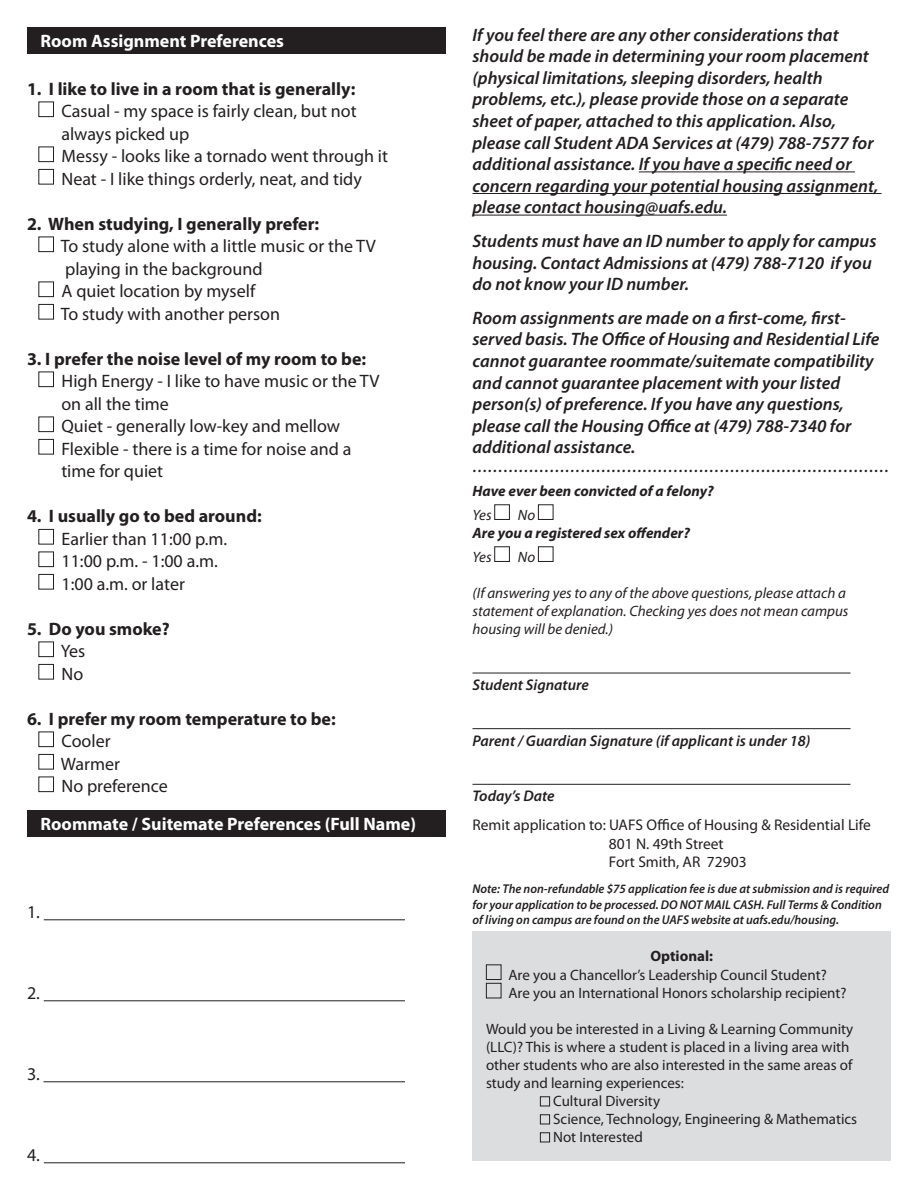
<style>
.page{position:relative;width:918px;height:1188px;background:#fff}
.page>*{position:absolute;margin:0;border:0;box-sizing:border-box;transform-origin:0 0}
.backbullets{font:italic 600 18px/21.6px "Myriad Pro";color:#231f20}
.backbullets-2{font:18px/22.5px "Myriad Pro";color:#231f20}
.backbullets-3{font:700 18px "Myriad Pro";color:#231f20}
.t1{font:700 18px "Myriad Pro";color:#fff}
.backbullets-4{font:italic 600 15.45px "Myriad Pro";color:#231f20}
.backbullets-5{font:15.45px "Myriad Pro";color:#231f20}
.backbullets-6{font:15px/18px "Myriad Pro";color:#231f20}
.t2{font:italic 15px/18.3px "Myriad Pro";color:#231f20}
.t3{font:italic 700 15px "Myriad Pro";color:#231f20}
.backbullets-7{font:700 15px "Myriad Pro";color:#231f20}
.backbullets-8{font:italic 600 12.75px/15.3px "Myriad Pro";color:#231f20}
</style>
<div class="page">
<div style="left:38px;top:102px;width:16px;height:15px;border:1px solid #231f20"></div>
<div style="left:38px;top:147px;width:16px;height:15px;border:1px solid #231f20"></div>
<div style="left:38px;top:169px;width:16px;height:15px;border:1px solid #231f20"></div>
<div style="left:38px;top:237px;width:16px;height:15px;border:1px solid #231f20"></div>
<div style="left:38px;top:282px;width:16px;height:15px;border:1px solid #231f20"></div>
<div style="left:38px;top:304px;width:16px;height:16px;border:1px solid #231f20"></div>
<div style="left:38px;top:372px;width:16px;height:15px;border:1px solid #231f20"></div>
<div style="left:38px;top:417px;width:16px;height:15px;border:1px solid #231f20"></div>
<div style="left:38px;top:439px;width:16px;height:15px;border:1px solid #231f20"></div>
<div style="left:38px;top:529px;width:16px;height:15px;border:1px solid #231f20"></div>
<div style="left:38px;top:552px;width:16px;height:15px;border:1px solid #231f20"></div>
<div style="left:38px;top:574px;width:16px;height:16px;border:1px solid #231f20"></div>
<div style="left:38px;top:642px;width:16px;height:15px;border:1px solid #231f20"></div>
<div style="left:38px;top:664px;width:16px;height:16px;border:1px solid #231f20"></div>
<div style="left:38px;top:732px;width:16px;height:15px;border:1px solid #231f20"></div>
<div style="left:38px;top:754px;width:16px;height:16px;border:1px solid #231f20"></div>
<div style="left:38px;top:777px;width:16px;height:15px;border:1px solid #231f20"></div>
<hr style="left:639px;top:171px;width:216px;height:1px;background:#231f20">
<hr style="left:472px;top:193px;width:410px;height:1px;background:#231f20">
<hr style="left:472px;top:215px;width:255px;height:1px;background:#231f20">
<hr style="left:472px;top:673px;width:378px;height:1px;background:#231f20">
<hr style="left:472px;top:728px;width:378px;height:1px;background:#231f20">
<hr style="left:472px;top:784px;width:378px;height:1px;background:#231f20">
<div style="left:494px;top:504px;width:16px;height:16px;border:1px solid #231f20"></div>
<div style="left:538px;top:504px;width:15px;height:16px;border:1px solid #231f20"></div>
<div style="left:494px;top:546px;width:16px;height:16px;border:1px solid #231f20"></div>
<div style="left:538px;top:546px;width:15px;height:16px;border:1px solid #231f20"></div>
<hr style="left:44px;top:919px;width:361px;height:1px;background:#231f20">
<hr style="left:44px;top:1000px;width:361px;height:1px;background:#231f20">
<hr style="left:44px;top:1081px;width:361px;height:1px;background:#231f20">
<hr style="left:44px;top:1162px;width:361px;height:1px;background:#231f20">
<div style="left:27px;top:27px;width:419px;height:27px;background:#231f20"></div>
<div style="left:27px;top:810px;width:419px;height:27px;background:#231f20"></div>
<div style="left:472px;top:932px;width:419px;height:229px;background:#dcdddf"></div>
<div style="left:486px;top:964px;width:15px;height:16px;border:1px solid #231f20"></div>
<div style="left:486px;top:983px;width:15px;height:15px;border:1px solid #231f20"></div>
<div style="left:540px;top:1096px;width:10px;height:10px;border:1px solid #231f20"></div>
<div style="left:540px;top:1114px;width:10px;height:10px;border:1px solid #231f20"></div>
<div style="left:540px;top:1132px;width:10px;height:10px;border:1px solid #231f20"></div>
<p class="t1" style="left:40px;top:29px;width:245px">Room Assignment Preferences</p>
<p class="backbullets-3" style="left:27px;top:77px;width:330px">1. I like to live in a room that is generally:</p>
<p class="backbullets-2" style="left:61px;top:99px;width:297px">Casual - my space is fairly clean, but not always picked up</p>
<p class="backbullets-2" style="left:62px;top:144px;width:328px">Messy - looks like a tornado went through it</p>
<p class="backbullets-2" style="left:62px;top:167px;width:302px">Neat - I like things orderly, neat, and tidy</p>
<p class="backbullets-3" style="left:27px;top:212px;width:294px">2. When studying, I generally prefer:</p>
<p class="backbullets-2" style="left:61px;top:234px;width:317px">To study alone with a little music or the TV playing in the background</p>
<p class="backbullets-2" style="left:62px;top:279px;width:195px">A quiet location by myself</p>
<p class="backbullets-2" style="left:61px;top:302px;width:221px">To study with another person</p>
<p class="backbullets-3" style="left:27px;top:347px;width:341px">3. I prefer the noise level of my room to be:</p>
<p class="backbullets-2" style="left:61px;top:369px;width:320px">High Energy - I like to have music or the TV on all the time</p>
<p class="backbullets-2" style="left:62px;top:414px;width:280px">Quiet - generally low-key and mellow</p>
<p class="backbullets-2" style="left:61px;top:437px;width:292px">Flexible - there is a time for noise and a time for quiet</p>
<p class="backbullets-3" style="left:27px;top:504px;width:236px">4. I usually go to bed around:</p>
<p class="backbullets-2" style="left:62px;top:527px;width:167px">Earlier than 11:00 p.m.</p>
<p class="backbullets-2" style="left:62px;top:549px;width:158px">11:00 p.m. - 1:00 a.m.</p>
<p class="backbullets-2" style="left:62px;top:572px;width:125px">1:00 a.m. or later</p>
<p class="backbullets-3" style="left:27px;top:617px;width:144px">5. Do you smoke?</p>
<p class="backbullets-2" style="left:61px;top:639px;width:26px">Yes</p>
<p class="backbullets-2" style="left:62px;top:662px;width:23px">No</p>
<p class="backbullets-3" style="left:27px;top:707px;width:310px">6. I prefer my room temperature to be:</p>
<p class="backbullets-2" style="left:62px;top:729px;width:51px">Cooler</p>
<p class="backbullets-2" style="left:61px;top:752px;width:61px">Warmer</p>
<p class="backbullets-2" style="left:62px;top:774px;width:108px">No preference</p>
<p class="t1" style="left:40px;top:812px;width:377px">Roommate / Suitemate Preferences (Full Name)</p>
<p class="backbullets-2" style="left:27px;top:900px;width:14px">1.</p>
<p class="backbullets-2" style="left:27px;top:981px;width:14px">2.</p>
<p class="backbullets-2" style="left:27px;top:1062px;width:14px">3.</p>
<p class="backbullets-2" style="left:27px;top:1143px;width:14px">4.</p>
<p class="backbullets" style="left:472px;top:23px;width:407px">If you feel there are any other considerations that should be made in determining your room placement (physical limitations, sleeping disorders, health problems, etc.), please provide those on a separate sheet of paper, attached to this application. Also, please call Student ADA Services at (479) 788-7577 for additional assistance. If you have a specific need or concern regarding your potential housing assignment, please contact housing@uafs.edu.</p>
<p class="backbullets" style="left:472px;top:230px;width:406px">Students must have an ID number to apply for campus housing. Contact Admissions at (479) 788-7120 if you do not know your ID number.</p>
<p class="backbullets" style="left:472px;top:306px;width:409px">Room assignments are made on a first-come, first&shy;served basis. The Office of Housing and Residential Life cannot guarantee roommate/suitemate compatibility and cannot guarantee placement with your listed person(s) of preference. If you have any questions, please call the Housing Office at (479) 788-7340 for additional assistance.</p>
<p class="backbullets-4" style="left:472px;top:457px;width:419px">………………………………………………………………………</p>
<p class="t3" style="left:472px;top:481px;width:243px">Have ever been convicted of a felony?</p>
<p class="t2" style="left:472px;top:505px;width:21px">Yes</p>
<p class="t2" style="left:518px;top:505px;width:19px">No</p>
<p class="t3" style="left:472px;top:523px;width:219px">Are you a registered sex offender?</p>
<p class="t2" style="left:472px;top:547px;width:21px">Yes</p>
<p class="t2" style="left:518px;top:547px;width:19px">No</p>
<p class="t2" style="left:472px;top:583px;width:378px">(If answering yes to any of the above questions, please attach a statement of explanation. Checking yes does not mean campus housing will be denied.)</p>
<p class="backbullets-4" style="left:472px;top:675px;width:118px">Student Signature</p>
<p class="backbullets-4" style="left:472px;top:731px;width:339px">Parent / Guardian Signature (if applicant is under 18)</p>
<p class="backbullets-4" style="left:472px;top:786px;width:84px">Today’s Date</p>
<p class="backbullets-5" style="left:472px;top:816px;width:400px">Remit application to: UAFS Office of Housing &amp; Residential Life</p>
<p class="backbullets-5" style="left:609px;top:834px;width:116px">801 N. 49th Street</p>
<p class="backbullets-5" style="left:609px;top:853px;width:139px">Fort Smith, AR 72903</p>
<p class="backbullets-8" style="left:472px;top:881px;width:418px">Note: The non-refundable $75 application fee is due at submission and is required for your application to be processed. DO NOT MAIL CASH. Full Terms &amp; Condition of living on campus are found on the UAFS website at uafs.edu/housing.</p>
<p class="backbullets-7" style="left:650px;top:947px;width:64px">Optional:</p>
<p class="backbullets-6" style="left:508px;top:966px;width:320px">Are you a Chancellor’s Leadership Council Student?</p>
<p class="backbullets-6" style="left:508px;top:984px;width:340px">Are you an International Honors scholarship recipient?</p>
<p class="backbullets-6" style="left:486px;top:1020px;width:369px">Would you be interested in a Living &amp; Learning Community (LLC)? This is where a student is placed in a living area with other students who are also interested in the same areas of study and learning experiences:</p>
<p class="backbullets-6" style="left:553px;top:1092px;width:108px">Cultural Diversity</p>
<p class="backbullets-6" style="left:553px;top:1110px;width:306px">Science, Technology, Engineering &amp; Mathematics</p>
<p class="backbullets-6" style="left:553px;top:1128px;width:91px">Not Interested</p>
</div>
